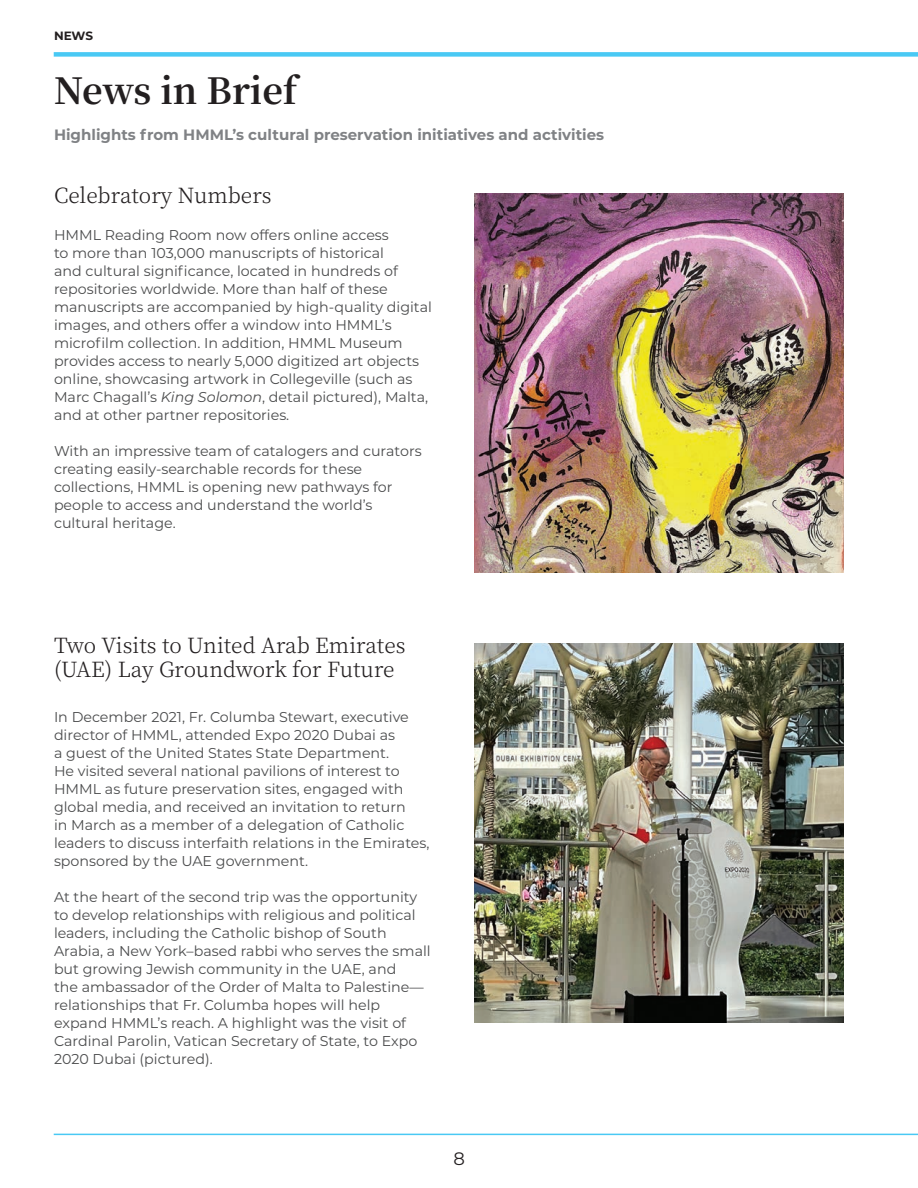
<style>
.page{position:relative;width:918px;height:1188px;background:#fff}
.page>*{position:absolute;margin:0;border:0;box-sizing:border-box;transform-origin:0 0}
.Feature_Head{font:700 36px "Noto Serif TC";color:#231f20}
.t1{font:300 21px/24px "Noto Serif TC";color:#231f20}
.t2{font:18px "Montserrat";color:#231f20}
.Feature_Head-2{font:700 15px "Montserrat";color:#808285}
.t3{font:14.25px/18px "Montserrat";color:#4b4c4d}
.Feature_Head-3{font:700 12px "Montserrat";color:#231f20}
.s1{font-style:italic}
</style>
<div class="page">
<div style="left:54px;top:52px;width:864px;height:5px;background:#49c9f4"></div>
<img style="left:474px;top:643px;width:370px;height:379px">
<hr style="left:54px;top:1134px;width:864px;height:1px;background:#49c9f4">
<img style="left:474px;top:194px;width:370px;height:378px">
<p class="Feature_Head-3" style="left:54px;top:27px;width:41px">NEWS</p>
<p class="Feature_Head" style="left:54px;top:71px;width:245px">News in Brief</p>
<p class="Feature_Head-2" style="left:54px;top:124px;width:552px">Highlights from HMML’s cultural preservation initiatives and activities</p>
<p class="t1" style="left:54px;top:184px;width:219px">Celebratory Numbers</p>
<p class="t3" style="left:54px;top:225px;width:379px">HMML Reading Room now offers online access<br>to more than 103,000 manuscripts of historical<br>and cultural significance, located in hundreds of repositories worldwide. More than half of these manuscripts are accompanied by high-quality digital images, and others offer a window into HMML’s microfilm collection. In addition, HMML Museum provides access to nearly 5,000 digitized art objects online, showcasing artwork in Collegeville (such as Marc Chagall’s <span class="s1">King Solomon</span>, detail pictured), Malta, and at other partner repositories.</p>
<p class="t3" style="left:54px;top:441px;width:369px">With an impressive team of catalogers and curators creating easily-searchable records for these collections, HMML is opening new pathways for people to access and understand the world’s cultural heritage.</p>
<p class="t1" style="left:54px;top:633px;width:353px">Two Visits to United Arab Emirates (UAE) Lay Groundwork for Future</p>
<p class="t3" style="left:54px;top:707px;width:377px">In December 2021, Fr. Columba Stewart, executive director of HMML, attended Expo 2020 Dubai as<br>a guest of the United States State Department.<br>He visited several national pavilions of interest to HMML as future preservation sites, engaged with global media, and received an invitation to return<br>in March as a member of a delegation of Catholic leaders to discuss interfaith relations in the Emirates, sponsored by the UAE government.</p>
<p class="t3" style="left:54px;top:887px;width:378px">At the heart of the second trip was the opportunity to develop relationships with religious and political leaders, including the Catholic bishop of South Arabia, a New York–based rabbi who serves the small but growing Jewish community in the UAE, and<br>the ambassador of the Order of Malta to Palestine— relationships that Fr. Columba hopes will help expand HMML’s reach. A highlight was the visit of Cardinal Parolin, Vatican Secretary of State, to Expo 2020 Dubai (pictured).</p>
<p class="t2" style="left:454px;top:1146px;width:13px">8</p>
</div>
